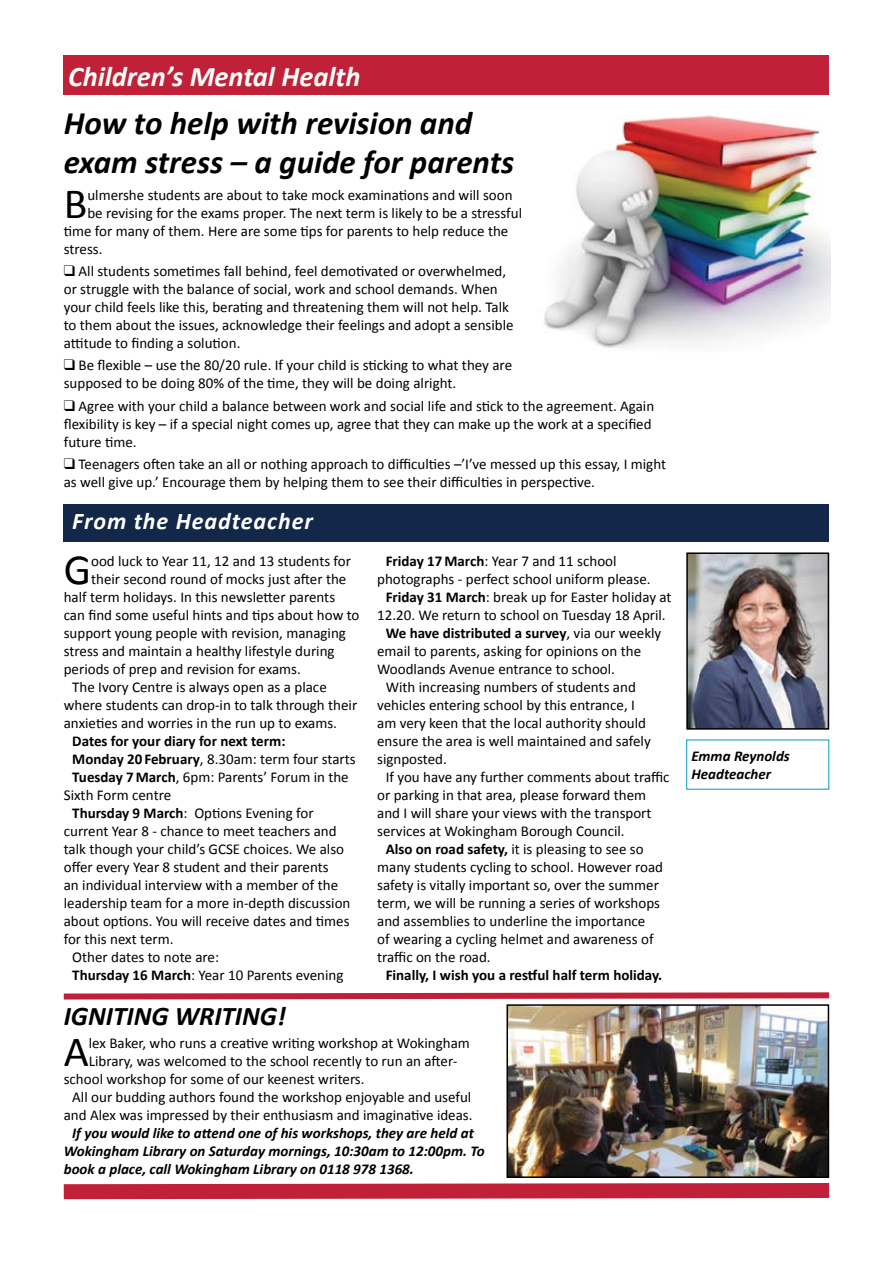
<style>
.page{position:relative;width:893px;height:1263px;background:#fff}
.page>*{position:absolute;margin:0;border:0;box-sizing:border-box;transform-origin:0 0}
.t1{font:43.35px "Calibri";color:#000}
.t2{font:italic 700 33px/39px "Calibri";color:#000}
.t3{font:italic 700 28.5px "Calibri";color:#fffffb}
.t4{font:italic 700 27px "Calibri";color:#000}
.t5{font:italic 700 24px "Calibri";letter-spacing:.04em;color:#fffffd}
.t6{font:15px/18px "Calibri";color:#000}
.t7{font:italic 700 15px/18px "Calibri";color:#000}
.t8{font:700 15px "Calibri";color:#000}
.s1{font-weight:700}
.s2{font-weight:400}
</style>
<div class="page">
<svg style="left:63px;top:1175px;width:767px;height:25px"></svg>
<div style="left:64px;top:505px;width:765px;height:37px;background:#12274a"></div>
<img style="left:689px;top:555px;width:137px;height:172px">
<div style="left:686px;top:552px;width:143px;height:178px;border:2px solid #000"></div>
<div style="left:64px;top:55px;width:765px;height:40px;background:#c02139"></div>
<img style="left:544px;top:115px;width:286px;height:233px">
<svg style="left:63px;top:992px;width:767px;height:8px;background:#cf5769"></svg>
<img style="left:509px;top:1007px;width:317px;height:168px">
<div style="left:506px;top:1004px;width:323px;height:174px;border:2px solid #000"></div>
<h3 class="t3" style="left:68px;top:59px;width:294px">Children’s Mental Health</h3>
<h2 class="t2" style="left:64px;top:102px;width:452px">How to help with revision and exam stress – a guide for parents</h2>
<h1 class="t1" style="left:64px;top:176px;width:25px">B</h1>
<p class="t6" style="left:87px;top:185px;width:427px">ulmershe students are about to take mock examinations and will soon</p>
<p class="t6" style="left:87px;top:203px;width:436px">be revising for the exams proper. The next term is likely to be a stressful</p>
<p class="t6" style="left:64px;top:221px;width:446px">time for many of them. Here are some tips for parents to help reduce the</p>
<p class="t6" style="left:64px;top:239px;width:40px">stress.</p>
<p class="t6" style="left:64px;top:261px;width:451px">❑ All students sometimes fall behind, feel demotivated or overwhelmed, or struggle with the balance of social, work and school demands. When your child feels like this, berating and threatening them will not help. Talk to them about the issues, acknowledge their feelings and adopt a sensible attitude to finding a solution.</p>
<p class="t6" style="left:64px;top:356px;width:450px">❑ Be flexible – use the 80/20 rule. If your child is sticking to what they are supposed to be doing 80% of the time, they will be doing alright.</p>
<p class="t6" style="left:64px;top:396px;width:592px">❑ Agree with your child a balance between work and social life and stick to the agreement. Again flexibility is key – if a special night comes up, agree that they can make up the work at a specified future time.</p>
<p class="t6" style="left:64px;top:454px;width:604px">❑ Teenagers often take an all or nothing approach to difficulties –’I’ve messed up this essay, I might as well give up.’ Encourage them by helping them to see their difficulties in perspective.</p>
<h3 class="t5" style="left:72px;top:506px;width:242px">From the Headteacher</h3>
<h1 class="t1" style="left:64px;top:543px;width:29px">G</h1>
<p class="t6" style="left:91px;top:551px;width:261px">ood luck to Year 11, 12 and 13 students for</p>
<p class="t6" style="left:91px;top:569px;width:257px">their second round of mocks just after the</p>
<p class="t6" style="left:64px;top:587px;width:273px">half term holidays. In this newsletter parents</p>
<p class="t6" style="left:64px;top:605px;width:297px">can find some useful hints and tips about how to</p>
<p class="t6" style="left:64px;top:623px;width:284px">support young people with revision, managing</p>
<p class="t6" style="left:64px;top:641px;width:272px">stress and maintain a healthy lifestyle during</p>
<p class="t6" style="left:64px;top:659px;width:239px">periods of prep and revision for exams.</p>
<p class="t6" style="left:72px;top:677px;width:256px">The Ivory Centre is always open as a place</p>
<p class="t6" style="left:64px;top:695px;width:295px">where students can drop-in to talk through their</p>
<p class="t6" style="left:64px;top:713px;width:275px">anxieties and worries in the run up to exams.</p>
<p class="t8" style="left:72px;top:731px;width:215px">Dates for your diary for next term:</p>
<p class="t6" style="left:72px;top:749px;width:285px"><span class="s1">Monday 20 February</span>, 8.30am: term four starts</p>
<p class="t6" style="left:72px;top:767px;width:278px"><span class="s1">Tuesday 7March</span>, 6pm: Parents’ Forum in the</p>
<p class="t6" style="left:64px;top:785px;width:109px">Sixth Form centre</p>
<p class="t6" style="left:72px;top:803px;width:243px"><span class="s1">Thursday 9 March</span>: Options Evening for</p>
<p class="t6" style="left:64px;top:821px;width:274px">current Year 8 - chance to meet teachers and</p>
<p class="t6" style="left:64px;top:839px;width:282px">talk though your child’s GCSE choices. We also</p>
<p class="t6" style="left:64px;top:857px;width:266px">offer every Year 8 student and their parents</p>
<p class="t6" style="left:64px;top:875px;width:276px">an individual interview with a member of the</p>
<p class="t6" style="left:64px;top:893px;width:288px">leadership team for a more in-depth discussion</p>
<p class="t6" style="left:64px;top:911px;width:287px">about options. You will receive dates and times</p>
<p class="t6" style="left:64px;top:929px;width:111px">for this next term.</p>
<p class="t6" style="left:72px;top:947px;width:148px">Other dates to note are:</p>
<p class="t6" style="left:72px;top:965px;width:273px"><span class="s1">Thursday 16 March</span>: Year 10 Parents evening</p>
<p class="t6" style="left:386px;top:551px;width:232px"><span class="s1">Friday 17March</span>: Year 7 and 11 school</p>
<p class="t6" style="left:377px;top:569px;width:275px">photographs - perfect school uniform please.</p>
<p class="t6" style="left:386px;top:587px;width:287px"><span class="s1">Friday 31 March</span>: break up for Easter holiday at</p>
<p class="t6" style="left:377px;top:605px;width:290px">12.20. We return to school on Tuesday 18 April.</p>
<p class="t8" style="left:386px;top:623px;width:277px">We have distributed a survey<span class="s2">, via our weekly</span></p>
<p class="t6" style="left:377px;top:641px;width:265px">email to parents, asking for opinions on the</p>
<p class="t6" style="left:377px;top:659px;width:239px">Woodlands Avenue entrance to school.</p>
<p class="t6" style="left:386px;top:677px;width:252px">With increasing numbers of students and</p>
<p class="t6" style="left:377px;top:695px;width:259px">vehicles entering school by this entrance, I</p>
<p class="t6" style="left:377px;top:713px;width:270px">am very keen that the local authority should</p>
<p class="t6" style="left:377px;top:731px;width:275px">ensure the area is well maintained and safely</p>
<p class="t6" style="left:377px;top:749px;width:71px">signposted.</p>
<p class="t6" style="left:386px;top:767px;width:285px">If you have any further comments about traffic</p>
<p class="t6" style="left:377px;top:785px;width:271px">or parking in that area, please forward them</p>
<p class="t6" style="left:377px;top:803px;width:276px">and I will share your views with the transport</p>
<p class="t6" style="left:377px;top:821px;width:249px">services at Wokingham Borough Council.</p>
<p class="t6" style="left:386px;top:839px;width:259px"><span class="s1">Also on road safety,</span> it is pleasing to see so</p>
<p class="t6" style="left:377px;top:857px;width:287px">many students cycling to school. However road</p>
<p class="t6" style="left:377px;top:875px;width:283px">safety is vitally important so, over the summer</p>
<p class="t6" style="left:377px;top:893px;width:284px">term, we will be running a series of workshops</p>
<p class="t6" style="left:377px;top:911px;width:270px">and assemblies to underline the importance</p>
<p class="t6" style="left:377px;top:929px;width:278px">of wearing a cycling helmet and awareness of</p>
<p class="t6" style="left:377px;top:947px;width:115px">traffic on the road.</p>
<p class="t8" style="left:386px;top:965px;width:278px">Finally, I wish you a restful half term holiday.</p>
<h3 class="t4" style="left:64px;top:999px;width:224px">IGNITING WRITING!</h3>
<h1 class="t1" style="left:64px;top:1024px;width:27px">A</h1>
<p class="t6" style="left:89px;top:1033px;width:382px">lex Baker, who runs a creative writing workshop at Wokingham</p>
<p class="t6" style="left:89px;top:1051px;width:370px">Library, was welcomed to the school recently to run an after-</p>
<p class="t6" style="left:64px;top:1069px;width:302px">school workshop for some of our keenest writers.</p>
<p class="t6" style="left:72px;top:1087px;width:401px">All our budding authors found the workshop enjoyable and useful</p>
<p class="t6" style="left:64px;top:1105px;width:410px">and Alex was impressed by their enthusiasm and imaginative ideas.</p>
<p class="t7" style="left:64px;top:1123px;width:422px;text-indent:9px">If you would like to attend one of his workshops, they are held at<br>Wokingham Library on Saturday mornings, 10:30am to 12:00pm. To book a place, call Wokingham Library on 0118 978 1368.</p>
<p class="t7" style="left:691px;top:746px;width:100px">Emma Reynolds<br>Headteacher</p>
</div>
